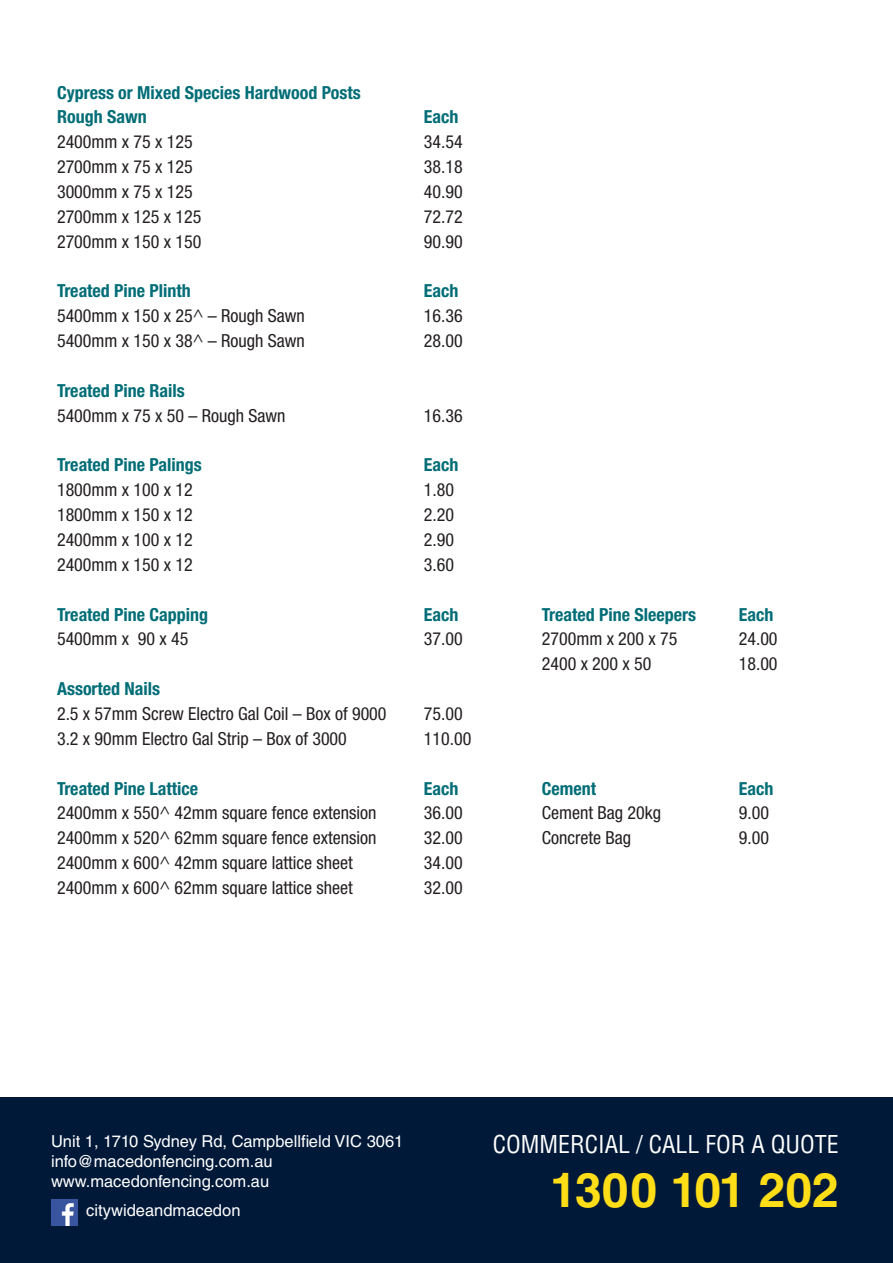
<style>
.page{position:relative;width:893px;height:1263px;background:#fff}
.page>*{position:absolute;margin:0;border:0;box-sizing:border-box;transform-origin:0 0}
.CTA{font:700 48px "Helvetica LT Std";color:#ffdd17}
.CTA-2{font:condensed 24px "Helvetica LT Std";color:#fff}
.Table_Body{font:condensed 18px "Helvetica Neue LT Std";color:#231f20}
.Heading_3{font:700 condensed 18px "Helvetica Neue LT Std";color:#016d77}
.t1{font:16.5px/19.8px "Helvetica LT Std";color:#fff}
</style>
<div class="page">
<div style="left:0;top:1097px;width:893px;height:166px;background:#001939"></div>
<img style="left:51px;top:1199px;width:26px;height:26px">
<p class="Heading_3" style="left:57px;top:81px;width:305px">Cypress or Mixed Species Hardwood Posts</p>
<p class="Heading_3" style="left:57px;top:106px;width:91px">Rough Sawn</p>
<p class="Heading_3" style="left:424px;top:106px;width:36px">Each</p>
<p class="Table_Body" style="left:57px;top:132px;width:137px">2400mm x 75 x 125</p>
<p class="Table_Body" style="left:424px;top:132px;width:40px">34.54</p>
<p class="Table_Body" style="left:57px;top:156px;width:137px">2700mm x 75 x 125</p>
<p class="Table_Body" style="left:424px;top:156px;width:40px">38.18</p>
<p class="Table_Body" style="left:57px;top:181px;width:137px">3000mm x 75 x 125</p>
<p class="Table_Body" style="left:424px;top:181px;width:40px">40.90</p>
<p class="Table_Body" style="left:57px;top:206px;width:146px">2700mm x 125 x 125</p>
<p class="Table_Body" style="left:424px;top:206px;width:40px">72.72</p>
<p class="Table_Body" style="left:57px;top:231px;width:146px">2700mm x 150 x 150</p>
<p class="Table_Body" style="left:424px;top:231px;width:40px">90.90</p>
<p class="Heading_3" style="left:57px;top:280px;width:135px">Treated Pine Plinth</p>
<p class="Heading_3" style="left:424px;top:280px;width:36px">Each</p>
<p class="Table_Body" style="left:57px;top:305px;width:249px">5400mm x 150 x 25^ – Rough Sawn</p>
<p class="Table_Body" style="left:424px;top:305px;width:40px">16.36</p>
<p class="Table_Body" style="left:57px;top:330px;width:249px">5400mm x 150 x 38^ – Rough Sawn</p>
<p class="Table_Body" style="left:424px;top:330px;width:40px">28.00</p>
<p class="Heading_3" style="left:57px;top:380px;width:129px">Treated Pine Rails</p>
<p class="Table_Body" style="left:57px;top:405px;width:230px">5400mm x 75 x 50 – Rough Sawn</p>
<p class="Table_Body" style="left:424px;top:405px;width:40px">16.36</p>
<p class="Heading_3" style="left:57px;top:454px;width:146px">Treated Pine Palings</p>
<p class="Heading_3" style="left:424px;top:454px;width:36px">Each</p>
<p class="Table_Body" style="left:57px;top:479px;width:137px">1800mm x 100 x 12</p>
<p class="Table_Body" style="left:424px;top:479px;width:32px">1.80</p>
<p class="Table_Body" style="left:57px;top:504px;width:137px">1800mm x 150 x 12</p>
<p class="Table_Body" style="left:424px;top:504px;width:32px">2.20</p>
<p class="Table_Body" style="left:57px;top:529px;width:137px">2400mm x 100 x 12</p>
<p class="Table_Body" style="left:424px;top:529px;width:32px">2.90</p>
<p class="Table_Body" style="left:57px;top:554px;width:137px">2400mm x 150 x 12</p>
<p class="Table_Body" style="left:424px;top:554px;width:32px">3.60</p>
<p class="Heading_3" style="left:57px;top:603px;width:153px">Treated Pine Capping</p>
<p class="Heading_3" style="left:424px;top:603px;width:36px">Each</p>
<p class="Heading_3" style="left:542px;top:603px;width:156px">Treated Pine Sleepers</p>
<p class="Heading_3" style="left:739px;top:603px;width:36px">Each</p>
<p class="Table_Body" style="left:57px;top:629px;width:133px">5400mm x 90 x 45</p>
<p class="Table_Body" style="left:424px;top:629px;width:40px">37.00</p>
<p class="Table_Body" style="left:542px;top:629px;width:137px">2700mm x 200 x 75</p>
<p class="Table_Body" style="left:739px;top:629px;width:40px">24.00</p>
<p class="Table_Body" style="left:542px;top:653px;width:111px">2400 x 200 x 50</p>
<p class="Table_Body" style="left:739px;top:653px;width:40px">18.00</p>
<p class="Heading_3" style="left:57px;top:678px;width:105px">Assorted Nails</p>
<p class="Table_Body" style="left:57px;top:703px;width:331px">2.5 x 57mm Screw Electro Gal Coil – Box of 9000</p>
<p class="Table_Body" style="left:424px;top:703px;width:40px">75.00</p>
<p class="Table_Body" style="left:57px;top:728px;width:291px">3.2 x 90mm Electro Gal Strip – Box of 3000</p>
<p class="Table_Body" style="left:424px;top:728px;width:49px">110.00</p>
<p class="Heading_3" style="left:57px;top:777px;width:143px">Treated Pine Lattice</p>
<p class="Heading_3" style="left:424px;top:777px;width:36px">Each</p>
<p class="Heading_3" style="left:542px;top:777px;width:56px">Cement</p>
<p class="Heading_3" style="left:739px;top:777px;width:36px">Each</p>
<p class="Table_Body" style="left:57px;top:803px;width:321px">2400mm x 550^ 42mm square fence extension</p>
<p class="Table_Body" style="left:424px;top:803px;width:40px">36.00</p>
<p class="Table_Body" style="left:542px;top:803px;width:121px">Cement Bag 20kg</p>
<p class="Table_Body" style="left:739px;top:803px;width:32px">9.00</p>
<p class="Table_Body" style="left:57px;top:827px;width:321px">2400mm x 520^ 62mm square fence extension</p>
<p class="Table_Body" style="left:424px;top:827px;width:40px">32.00</p>
<p class="Table_Body" style="left:542px;top:827px;width:91px">Concrete Bag</p>
<p class="Table_Body" style="left:739px;top:827px;width:32px">9.00</p>
<p class="Table_Body" style="left:57px;top:852px;width:297px">2400mm x 600^ 42mm square lattice sheet</p>
<p class="Table_Body" style="left:424px;top:852px;width:40px">34.00</p>
<p class="Table_Body" style="left:57px;top:877px;width:297px">2400mm x 600^ 62mm square lattice sheet</p>
<p class="Table_Body" style="left:424px;top:877px;width:40px">32.00</p>
<p class="t1" style="left:51px;top:1131px;width:354px">Unit 1, 1710 Sydney Rd, Campbellfield VIC 3061 info@macedonfencing.com.au www.macedonfencing.com.au</p>
<p class="CTA-2" style="left:493px;top:1129px;width:348px">COMMERCIAL / CALL FOR A QUOTE</p>
<p class="t1" style="left:86px;top:1200px;width:156px">citywideandmacedon</p>
<p class="CTA" style="left:550px;top:1160px;width:290px">1300 101 202</p>
</div>
